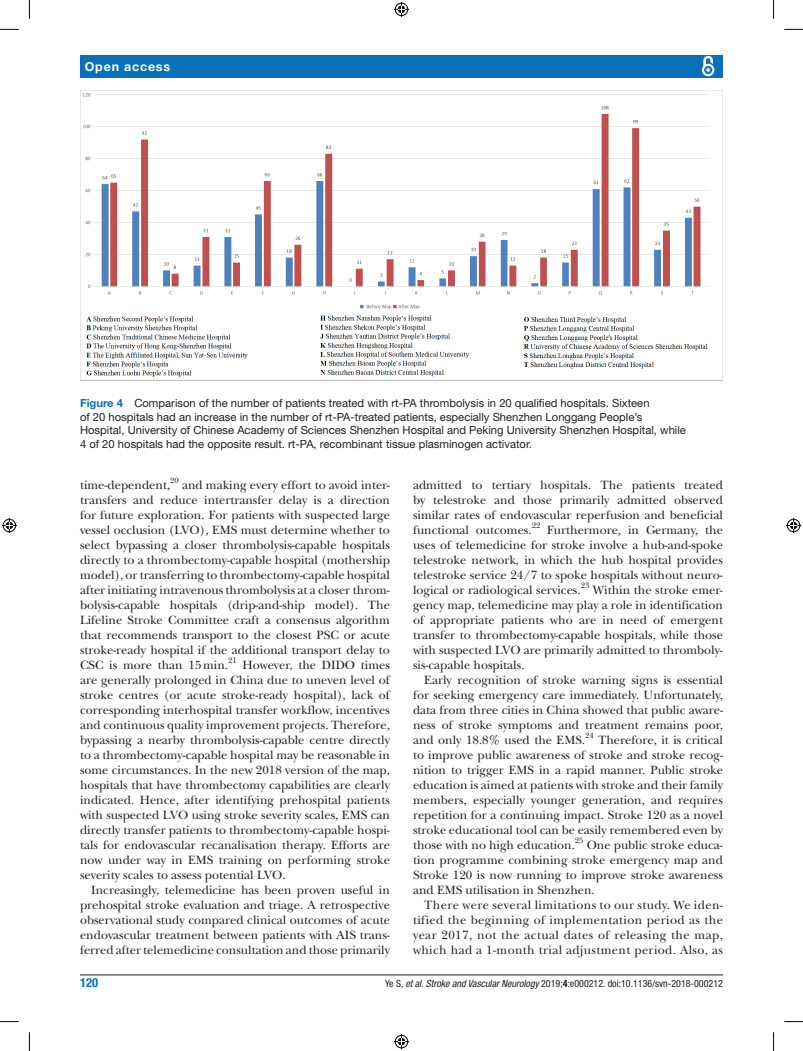
<style>
.page{position:relative;width:803px;height:1051px;background:#fff}
.page>*{position:absolute;margin:0;border:0;box-sizing:border-box;transform-origin:0 0}
.t1{font:12.5px/15px "New Baskerville";color:#231f20;text-align:justify}
.t2{font:700 12.5px "Helvetica Neue LT Std";letter-spacing:.065em;color:#fff}
.t3{font:700 condensed 12.5px "Helvetica Neue LT Std";color:#0970b9}
.t4{font:11.25px/13.5px "Helvetica Neue LT Std";color:#231f20}
.t5{font:condensed 10px "Helvetica Neue LT Std";color:#231f20}
.t6{font:8.25px "New Baskerville";color:#231f20}
.s1{font-weight:700;color:#0970b9}
.s2{font-style:italic}
.s3{font-weight:700}
</style>
<div class="page">
<hr style="left:80px;top:974px;width:643px;height:1px;background:#231f20">
<div style="left:80px;top:55px;width:643px;height:23px;background:#0970b9"></div>
<svg style="left:702px;top:56px;width:13px;height:21px"></svg>
<img style="left:80px;top:90px;width:643px;height:291px">
<svg style="left:0;top:29px;width:19px;height:1px"></svg>
<svg style="left:784px;top:29px;width:19px;height:1px"></svg>
<svg style="left:0;top:1021px;width:19px;height:1px"></svg>
<svg style="left:784px;top:1021px;width:19px;height:1px"></svg>
<svg style="left:29px;top:0;width:1px;height:19px"></svg>
<svg style="left:29px;top:1032px;width:1px;height:19px"></svg>
<svg style="left:773px;top:0;width:1px;height:19px"></svg>
<svg style="left:773px;top:1032px;width:1px;height:19px"></svg>
<svg style="left:394px;top:2px;width:15px;height:15px"></svg>
<svg style="left:394px;top:1034px;width:15px;height:15px"></svg>
<svg style="left:2px;top:518px;width:15px;height:15px"></svg>
<svg style="left:786px;top:518px;width:15px;height:15px"></svg>
<p class="t2" style="left:85px;top:59px;width:87px">Open access</p>
<p class="t4" style="left:80px;top:396px;width:607px"><span class="s1">Figure 4</span> Comparison of the number of patients treated with rt-PA thrombolysis in 20 qualified hospitals. Sixteen<br>of 20 hospitals had an increase in the number of rt-PA-treated patients, especially Shenzhen Longgang People’s Hospital, University of Chinese Academy of Sciences Shenzhen Hospital and Peking University Shenzhen Hospital, while 4 of 20 hospitals had the opposite result. rt-PA, recombinant tissue plasminogen activator.</p>
<p class="t1" style="left:80px;top:477px;width:92px">time-dependent,</p>
<p class="t6" style="left:170px;top:475px;width:10px">20</p>
<p class="t1" style="left:80px;top:477px;width:311px;text-indent:102px">and making every effort to avoid inter&shy;transfers and reduce intertransfer delay is a direction for future exploration. For patients with suspected large vessel occlusion (LVO), EMS must determine whether to select bypassing a closer thrombolysis-capable hospitals directly to a thrombectomy-capable hospital (mothership model), or transferring to thrombectomy-capable hospital after initiating intravenous thrombolysis at a closer throm&shy;bolysis-capable hospitals (drip-and-ship model). The Lifeline Stroke Committee craft a consensus algorithm that recommends transport to the closest PSC or acute stroke-ready hospital if the additional transport delay to CSC is more than 15min.<sup>21</sup></p>
<p class="t1" style="left:413px;top:477px;width:311px">admitted to tertiary hospitals. The patients treated by telestroke and those primarily admitted observed similar rates of endovascular reperfusion and beneficial functional outcomes.</p>
<p class="t6" style="left:532px;top:520px;width:10px">22</p>
<p class="t1" style="left:413px;top:522px;width:311px;text-indent:134px">Furthermore, in Germany, the uses of telemedicine for stroke involve a hub-and-spoke telestroke network, in which the hub hospital provides telestroke service 24/7 to spoke hospitals without neuro&shy;logical or radiological services.</p>
<p class="t6" style="left:581px;top:580px;width:10px">23</p>
<p class="t1" style="left:413px;top:582px;width:311px;text-indent:180px">Within the stroke emer&shy;gency map, telemedicine may play a role in identification of appropriate patients who are in need of emergent transfer to thrombectomy-capable hospitals, while those with suspected LVO are primarily admitted to thromboly&shy;sis-capable hospitals.</p>
<p class="t1" style="left:413px;top:672px;width:311px;text-indent:11px">Early recognition of stroke warning signs is essential for seeking emergency care immediately. Unfortunately, data from three cities in China showed that public aware&shy;ness of stroke symptoms and treatment remains poor, and only 18.8% used the EMS.</p>
<p class="t1" style="left:80px;top:657px;width:311px;text-indent:162px">However, the DIDO times are generally prolonged in China due to uneven level of stroke centres (or acute stroke-ready hospital), lack of corresponding interhospital transfer workflow, incentives and continuous quality improvement projects. Therefore, bypassing a nearby thrombolysis-capable centre directly to a thrombectomy-capable hospital may be reasonable in some circumstances. In the new 2018 version of the map, hospitals that have thrombectomy capabilities are clearly indicated. Hence, after identifying prehospital patients with suspected LVO using stroke severity scales, EMS can directly transfer patients to thrombectomy-capable hospi&shy;tals for endovascular recanalisation therapy. Efforts are now under way in EMS training on performing stroke severity scales to assess potential LVO.</p>
<p class="t1" style="left:80px;top:882px;width:311px;text-indent:11px">Increasingly, telemedicine has been proven useful in prehospital stroke evaluation and triage. A retrospective observational study compared clinical outcomes of acute endovascular treatment between patients with AIS trans&shy;ferred after telemedicine consultation and those primarily</p>
<p class="t6" style="left:585px;top:730px;width:10px">24</p>
<p class="t1" style="left:413px;top:732px;width:311px;text-indent:185px">Therefore, it is critical to improve public awareness of stroke and stroke recog&shy;nition to trigger EMS in a rapid manner. Public stroke education is aimed at patients with stroke and their family members, especially younger generation, and requires repetition for a continuing impact. Stroke 120 as a novel stroke educational tool can be easily remembered even by those with no high education.</p>
<p class="t6" style="left:575px;top:835px;width:10px">25</p>
<p class="t1" style="left:413px;top:837px;width:311px;text-indent:174px">One public stroke educa&shy;tion programme combining stroke emergency map and Stroke 120 is now running to improve stroke awareness and EMS utilisation in Shenzhen.</p>
<p class="t1" style="left:413px;top:897px;width:311px;text-indent:11px">There were several limitations to our study. We iden&shy;tified the beginning of implementation period as the year 2017, not the actual dates of releasing the map, which had a 1-month trial adjustment period. Also, as</p>
<p class="t3" style="left:80px;top:975px;width:20px">120</p>
<p class="t5" style="left:385px;top:978px;width:339px">Ye S, <span class="s2">et al</span>. <span class="s2">Stroke and Vascular Neurology</span> 2019;<span class="s3">4</span>:e000212. doi:10.1136/svn-2018-000212</p>
</div>
